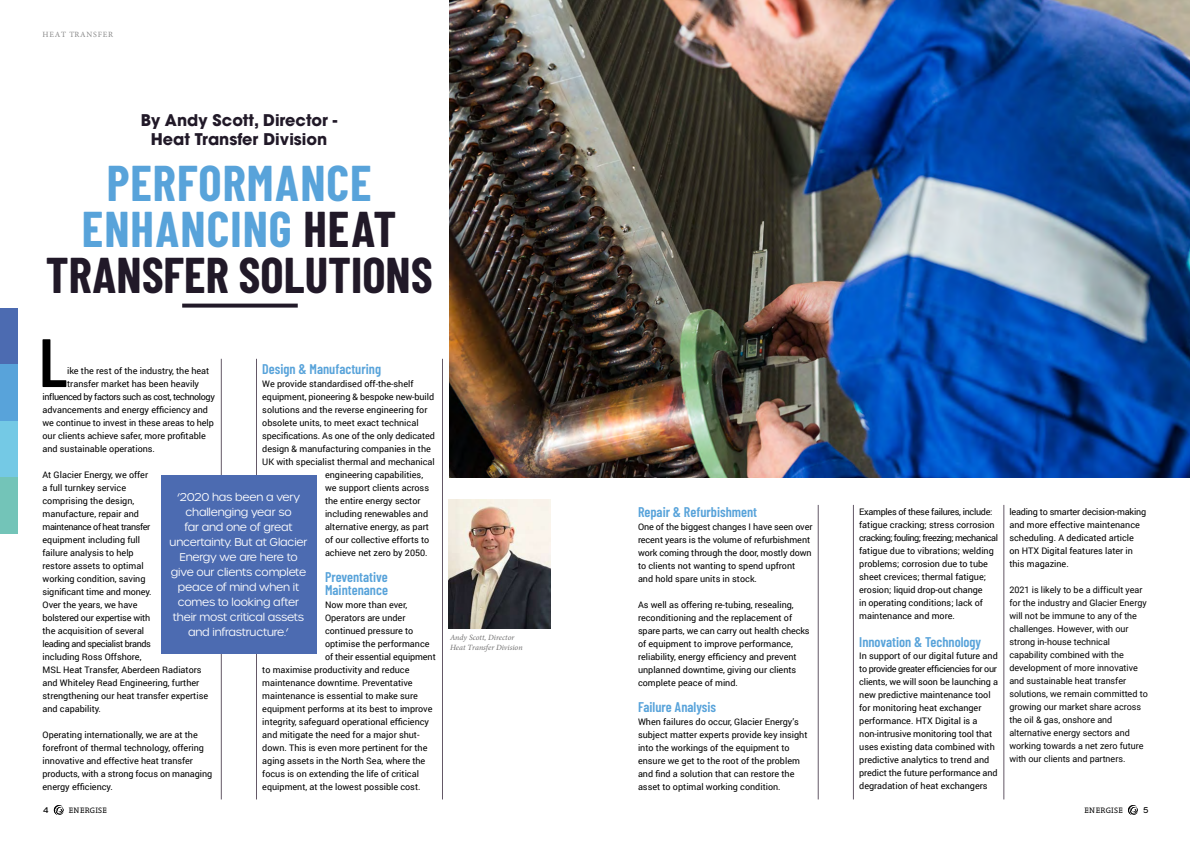
<style>
.page{position:relative;width:1191px;height:842px;background:#fff}
.page>*{position:absolute;margin:0;border:0;box-sizing:border-box;transform-origin:0 0}
.t1{font:600 68.3px "Barlow Condensed";color:#000}
.t2{font:700 49px/46px "Barlow Condensed";letter-spacing:.02em;color:#211928;text-align:center}
.t3{font:700 16px/19.2px "ITC Avant Garde Pro";color:#211928;text-align:center}
.t4{font:600 14px/13px "Barlow Condensed";color:#58a3da}
.t5{font:300 11px/15px "Urbane Rounded";letter-spacing:-.02em;color:#fff;text-align:center}
.t6{font:9px/13px "Roboto";color:#000}
.t7{font:9px "Roboto";letter-spacing:-.04em;color:#000}
.t8{font:italic 8px/9.6px "Minion Pro";color:#706f6f}
.t9{font:8px "Grandesign Neue Serif";color:#000}
.t10{font:8px "Minion Pro";letter-spacing:.1em;color:#878787}
.t11{font:500 8px "Urbane Rounded";color:#000}
.s1{color:#58a3da}
</style>
<div class="page">
<hr style="left:256px;top:359px;width:1px;height:440px;background:#645967">
<hr style="left:221px;top:359px;width:1px;height:440px;background:#645967">
<hr style="left:442px;top:359px;width:1px;height:440px;background:#645967">
<hr style="left:853px;top:505px;width:1px;height:294px;background:#645967">
<hr style="left:818px;top:505px;width:1px;height:294px;background:#645967">
<hr style="left:1003px;top:505px;width:1px;height:294px;background:#645967">
<svg style="left:182px;top:304px;width:116px;height:4px"></svg>
<div style="left:161px;top:475px;width:155px;height:179px;background:#4c6bb1"></div>
<svg style="left:54px;top:805px;width:10px;height:10px"></svg>
<svg style="left:1128px;top:805px;width:10px;height:10px"></svg>
<div style="left:0;top:308px;width:17px;height:56px;background:#4c6bb1"></div>
<div style="left:0;top:364px;width:17px;height:57px;background:#58a3da"></div>
<div style="left:0;top:421px;width:17px;height:57px;background:#74c9e5"></div>
<div style="left:0;top:477px;width:17px;height:57px;background:#73c4b8"></div>
<img style="left:448px;top:499px;width:102px;height:129px">
<img style="left:450px;top:0;width:739px;height:477px">
<p class="t10" style="left:43px;top:29px;width:72px">HEAT TRANSFER</p>
<h3 class="t3" style="left:141px;top:110px;width:198px">By Andy Scott, Director -<br>Heat Transfer Division</h3>
<h2 class="t2" style="left:46px;top:159px;width:388px"><span class="s1">PERFORMANCE<br>ENHANCING</span> HEAT<br>TRANSFER SOLUTIONS</h2>
<h1 class="t1" style="left:39px;top:320px;width:30px">L</h1>
<h3 class="t4" style="left:262px;top:362px;width:120px">Design &amp; Manufacturing</h3>
<p class="t6" style="left:262px;top:377px;width:153px">We provide standardised off-the-shelf</p>
<p class="t6" style="left:262px;top:390px;width:173px">equipment, pioneering &amp; bespoke new-build</p>
<p class="t6" style="left:262px;top:403px;width:167px">solutions and the reverse engineering for</p>
<p class="t6" style="left:262px;top:416px;width:158px">obsolete units, to meet exact technical</p>
<p class="t6" style="left:262px;top:429px;width:174px">specifications. As one of the only dedicated</p>
<p class="t6" style="left:262px;top:442px;width:170px">design &amp; manufacturing companies in the</p>
<p class="t6" style="left:262px;top:455px;width:174px">UK with specialist thermal and mechanical</p>
<p class="t6" style="left:325px;top:468px;width:100px">engineering capabilities,</p>
<p class="t6" style="left:325px;top:481px;width:105px">we support clients across</p>
<p class="t6" style="left:325px;top:494px;width:97px">the entire energy sector</p>
<p class="t6" style="left:325px;top:507px;width:105px">including renewables and</p>
<p class="t6" style="left:325px;top:520px;width:105px">alternative energy, as part</p>
<p class="t6" style="left:325px;top:533px;width:106px">of our collective efforts to</p>
<p class="t6" style="left:325px;top:546px;width:104px">achieve net zero by 2050.</p>
<h3 class="t4" style="left:325px;top:570px;width:64px">Preventative<br>Maintenance</h3>
<p class="t6" style="left:325px;top:598px;width:84px">Now more than ever,</p>
<p class="t6" style="left:325px;top:611px;width:82px">Operators are under</p>
<p class="t6" style="left:325px;top:624px;width:90px">continued pressure to</p>
<p class="t6" style="left:325px;top:637px;width:106px">optimise the performance</p>
<p class="t6" style="left:325px;top:650px;width:112px">of their essential equipment</p>
<p class="t6" style="left:262px;top:663px;width:149px">to maximise productivity and reduce</p>
<p class="t6" style="left:262px;top:676px;width:152px">maintenance downtime. Preventative</p>
<p class="t6" style="left:262px;top:689px;width:157px">maintenance is essential to make sure</p>
<p class="t6" style="left:262px;top:702px;width:172px">equipment performs at its best to improve</p>
<p class="t6" style="left:262px;top:715px;width:168px">integrity, safeguard operational efficiency</p>
<p class="t6" style="left:262px;top:728px;width:159px">and mitigate the need for a major shut-</p>
<p class="t6" style="left:262px;top:741px;width:167px">down. This is even more pertinent for the</p>
<p class="t6" style="left:262px;top:754px;width:164px">aging assets in the North Sea, where the</p>
<p class="t6" style="left:262px;top:767px;width:158px">focus is on extending the life of critical</p>
<p class="t6" style="left:262px;top:780px;width:160px">equipment, at the lowest possible cost.</p>
<p class="t6" style="left:67px;top:364px;width:144px">ike the rest of the industry, the heat</p>
<p class="t6" style="left:67px;top:377px;width:133px">transfer market has been heavily</p>
<p class="t7" style="left:43px;top:390px;width:174px">influenced by factors such as cost, technology</p>
<p class="t6" style="left:43px;top:403px;width:167px">advancements and energy efficiency and</p>
<p class="t6" style="left:43px;top:416px;width:173px">we continue to invest in these areas to help</p>
<p class="t6" style="left:43px;top:429px;width:165px">our clients achieve safer, more profitable</p>
<p class="t6" style="left:43px;top:442px;width:114px">and sustainable operations.</p>
<p class="t6" style="left:43px;top:468px;width:167px">At Glacier Energy, we offer<br>a full turnkey service<br>comprising the design,<br>manufacture, repair and<br>maintenance of heat transfer<br>equipment including full<br>failure analysis to help<br>restore assets to optimal<br>working condition, saving<br>significant time and money.<br>Over the years, we have<br>bolstered our expertise with<br>the acquisition of several<br>leading and specialist brands<br>including Ross Offshore,<br>MSL Heat Transfer, Aberdeen Radiators and Whiteley Read Engineering, further strengthening our heat transfer expertise and capability.</p>
<p class="t6" style="left:43px;top:728px;width:171px">Operating internationally, we are at the forefront of thermal technology, offering innovative and effective heat transfer products, with a strong focus on managing energy efficiency.</p>
<p class="t5" style="left:169px;top:490px;width:140px">‘2020 has been a very challenging year so<br>far and one of great uncertainty. But at Glacier<br>Energy we are here to give our clients complete peace of mind when it comes to looking after their most critical assets and infrastructure.’</p>
<p class="t8" style="left:450px;top:633px;width:74px">Andy Scott, Director<br>Heat Transfer Division</p>
<h3 class="t4" style="left:638px;top:505px;width:121px">Repair &amp; Refurbishment</h3>
<p class="t6" style="left:638px;top:520px;width:176px">One of the biggest changes I have seen over recent years is the volume of refurbishment work coming through the door, mostly down to clients not wanting to spend upfront and hold spare units in stock.</p>
<p class="t6" style="left:638px;top:598px;width:173px">As well as offering re-tubing, resealing, reconditioning and the replacement of spare parts, we can carry out health checks of equipment to improve performance, reliability, energy efficiency and prevent unplanned downtime, giving our clients complete peace of mind.</p>
<h3 class="t4" style="left:638px;top:700px;width:80px">Failure Analysis</h3>
<p class="t6" style="left:638px;top:715px;width:171px">When failures do occur, Glacier Energy’s subject matter experts provide key insight into the workings of the equipment to ensure we get to the root of the problem and find a solution that can restore the asset to optimal working condition.</p>
<p class="t6" style="left:859px;top:505px;width:140px">Examples of these failures, include: fatigue cracking; stress corrosion cracking; fouling; freezing; mechanical fatigue due to vibrations; welding problems; corrosion due to tube sheet crevices; thermal fatigue; erosion; liquid drop-out change<br>in operating conditions; lack of maintenance and more.</p>
<h3 class="t4" style="left:859px;top:635px;width:123px">Innovation &amp; Technology</h3>
<p class="t6" style="left:859px;top:649px;width:140px">In support of our digital future and to provide greater efficiencies for our clients, we will soon be launching a new predictive maintenance tool for monitoring heat exchanger performance. HTX Digital is a non-intrusive monitoring tool that uses existing data combined with predictive analytics to trend and predict the future performance and degradation of heat exchangers</p>
<p class="t6" style="left:1009px;top:505px;width:138px">leading to smarter decision-making and more effective maintenance scheduling. A dedicated article on HTX Digital features later in this magazine.</p>
<p class="t6" style="left:1009px;top:583px;width:140px">2021 is likely to be a difficult year for the industry and Glacier Energy will not be immune to any of the challenges. However, with our strong in-house technical capability combined with the development of more innovative and sustainable heat transfer solutions, we remain committed to growing our market share across the oil &amp; gas, onshore and alternative energy sectors and working towards a net zero future with our clients and partners.</p>
<p class="t11" style="left:43px;top:805px;width:7px">4</p>
<p class="t9" style="left:68px;top:806px;width:40px">ENERGISE</p>
<p class="t9" style="left:1084px;top:806px;width:40px">ENERGISE</p>
<p class="t11" style="left:1143px;top:805px;width:7px">5</p>
</div>
